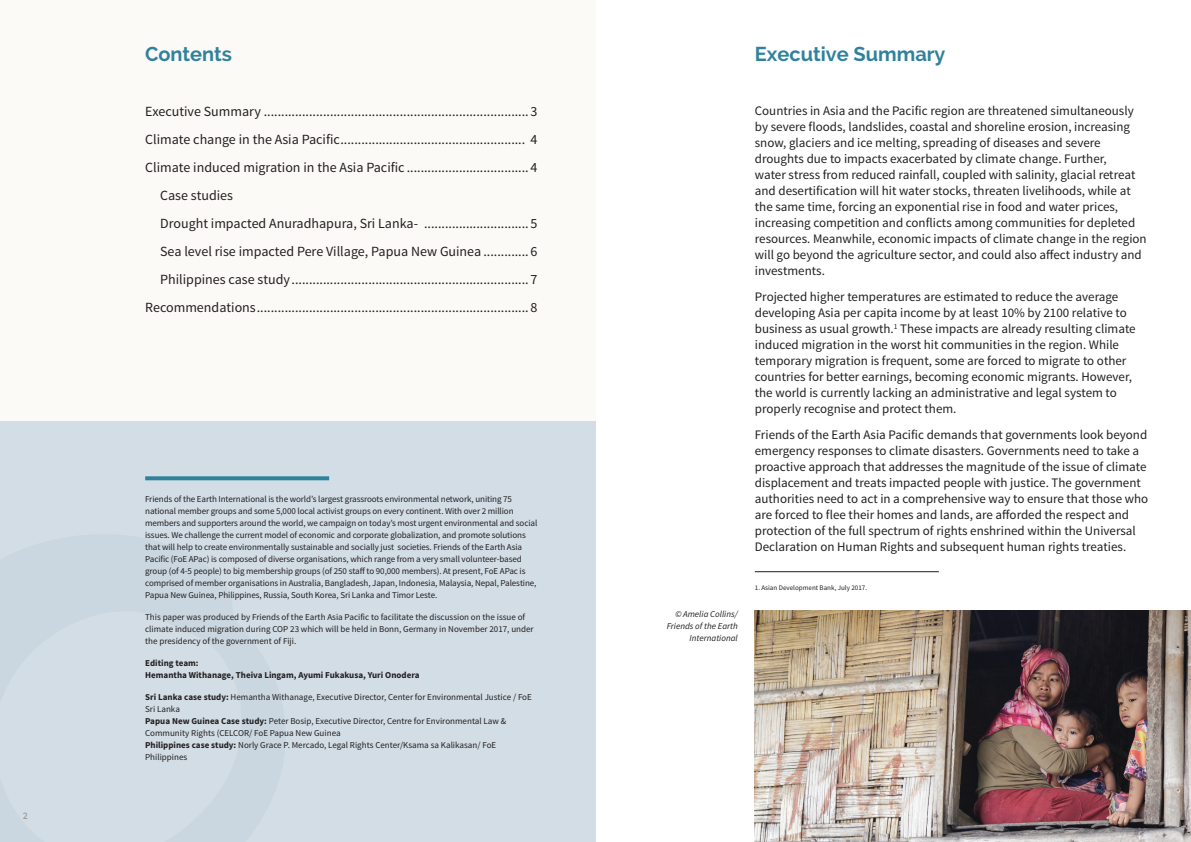
<style>
.page{position:relative;width:1191px;height:842px;background:#fff}
.page>*{position:absolute;margin:0;border:0;box-sizing:border-box;transform-origin:0 0}
.t1{font:700 20px "Raleway";color:#30829c}
.t2{font:14px "Source Sans Pro";color:#231f20}
.t3{font:13px/16px "Source Sans Pro";color:#231f20}
.t4{font:600 10px "Source Sans Pro";color:#a79c95}
.t5{font:9px/12px "Source Sans Pro";letter-spacing:-.01em;color:#231f20}
.t6{font:700 9px/12px "Source Sans Pro";color:#231f20}
.t7{font:italic 9px/12px "Source Sans Pro";color:#231f20;text-align:right}
.t8{font:7px "Source Sans Pro";color:#231f20}
.s1{font-weight:700}
</style>
<div class="page">
<div style="left:0;top:0;width:595px;height:842px;background:#fcfaf7"></div>
<div style="left:0;top:421px;width:595px;height:421px;background:#d2dde5"></div>
<svg style="left:145px;top:476px;width:184px;height:4px"></svg>
<img style="left:755px;top:610px;width:436px;height:232px">
<hr style="left:755px;top:571px;width:183px;height:1px;background:#231f20">
<p class="t4" style="left:23px;top:810px;width:7px">2</p>
<h1 class="t1" style="left:145px;top:43px;width:88px">Contents</h1>
<h1 class="t1" style="left:755px;top:43px;width:192px">Executive Summary</h1>
<p class="t2" style="left:145px;top:103px;width:394px">Executive Summary ............................................................................3</p>
<p class="t2" style="left:145px;top:131px;width:394px">Climate change in the Asia Pacific..................................................... 4</p>
<p class="t2" style="left:145px;top:159px;width:394px">Climate induced migration in the Asia Pacific ...................................4</p>
<p class="t2" style="left:160px;top:187px;width:74px">Case studies</p>
<p class="t2" style="left:160px;top:215px;width:379px">Drought impacted Anuradhapura, Sri Lanka- ..............................5</p>
<p class="t2" style="left:160px;top:243px;width:379px">Sea level rise impacted Pere Village, Papua New Guinea .............6</p>
<p class="t2" style="left:160px;top:271px;width:379px">Philippines case study....................................................................7</p>
<p class="t2" style="left:145px;top:299px;width:394px">Recommendations..............................................................................8</p>
<p class="t5" style="left:145px;top:493px;width:394px">Friends of the Earth International is the world’s largest grassroots environmental network, uniting 75 national member groups and some 5,000 local activist groups on every continent. With over 2 million members and supporters around the world, we campaign on today’s most urgent environmental and social issues. We challenge the current model of economic and corporate globalization, and promote solutions that will help to create environmentally sustainable and socially just societies. Friends of the Earth Asia Pacific (FoE APac) is composed of diverse organisations, which range from a very small volunteer-based group (of 4-5 people) to big membership groups (of 250 staff to 90,000 members). At present, FoE APac is comprised of member organisations in Australia, Bangladesh, Japan, Indonesia, Malaysia, Nepal, Palestine, Papua New Guinea, Philippines, Russia, South Korea, Sri Lanka and Timor Leste.</p>
<p class="t5" style="left:145px;top:611px;width:390px">This paper was produced by Friends of the Earth Asia Pacific to facilitate the discussion on the issue of climate induced migration during COP 23 which will be held in Bonn, Germany in November 2017, under the presidency of the government of Fiji.</p>
<p class="t6" style="left:145px;top:658px;width:276px">Editing team:<br>Hemantha Withanage, Theiva Lingam, Ayumi Fukakusa, Yuri Onodera</p>
<p class="t5" style="left:145px;top:691px;width:388px"><span class="s1">Sri Lanka case study:</span> Hemantha Withanage, Executive Director, Center for Environmental Justice / FoE Sri Lanka<br><span class="s1">Papua New Guinea Case study:</span> Peter Bosip, Executive Director, Centre for Environmental Law &amp; Community Rights (CELCOR/ FoE Papua New Guinea<br><span class="s1">Philippines case study:</span> Norly Grace P. Mercado, Legal Rights Center/Ksama sa Kalikasan/ FoE Philippines</p>
<p class="t7" style="left:666px;top:608px;width:73px">© Amelia Collins/<br>Friends of the Earth<br>International</p>
<p class="t3" style="left:755px;top:103px;width:393px">Countries in Asia and the Pacific region are threatened simultaneously by severe floods, landslides, coastal and shoreline erosion, increasing snow, glaciers and ice melting, spreading of diseases and severe droughts due to impacts exacerbated by climate change. Further,<br>water stress from reduced rainfall, coupled with salinity, glacial retreat and desertification will hit water stocks, threaten livelihoods, while at the same time, forcing an exponential rise in food and water prices, increasing competition and conflicts among communities for depleted resources. Meanwhile, economic impacts of climate change in the region will go beyond the agriculture sector, and could also affect industry and investments.</p>
<p class="t3" style="left:755px;top:289px;width:382px">Projected higher temperatures are estimated to reduce the average developing Asia per capita income by at least 10% by 2100 relative to business as usual growth.<sup>1</sup> These impacts are already resulting climate induced migration in the worst hit communities in the region. While temporary migration is frequent, some are forced to migrate to other countries for better earnings, becoming economic migrants. However, the world is currently lacking an administrative and legal system to properly recognise and protect them.</p>
<p class="t3" style="left:755px;top:427px;width:395px">Friends of the Earth Asia Pacific demands that governments look beyond emergency responses to climate disasters. Governments need to take a proactive approach that addresses the magnitude of the issue of climate displacement and treats impacted people with justice. The government authorities need to act in a comprehensive way to ensure that those who are forced to flee their homes and lands, are afforded the respect and protection of the full spectrum of rights enshrined within the Universal Declaration on Human Rights and subsequent human rights treaties.</p>
<p class="t8" style="left:755px;top:583px;width:114px">1. Asian Development Bank, July 2017.</p>
</div>
